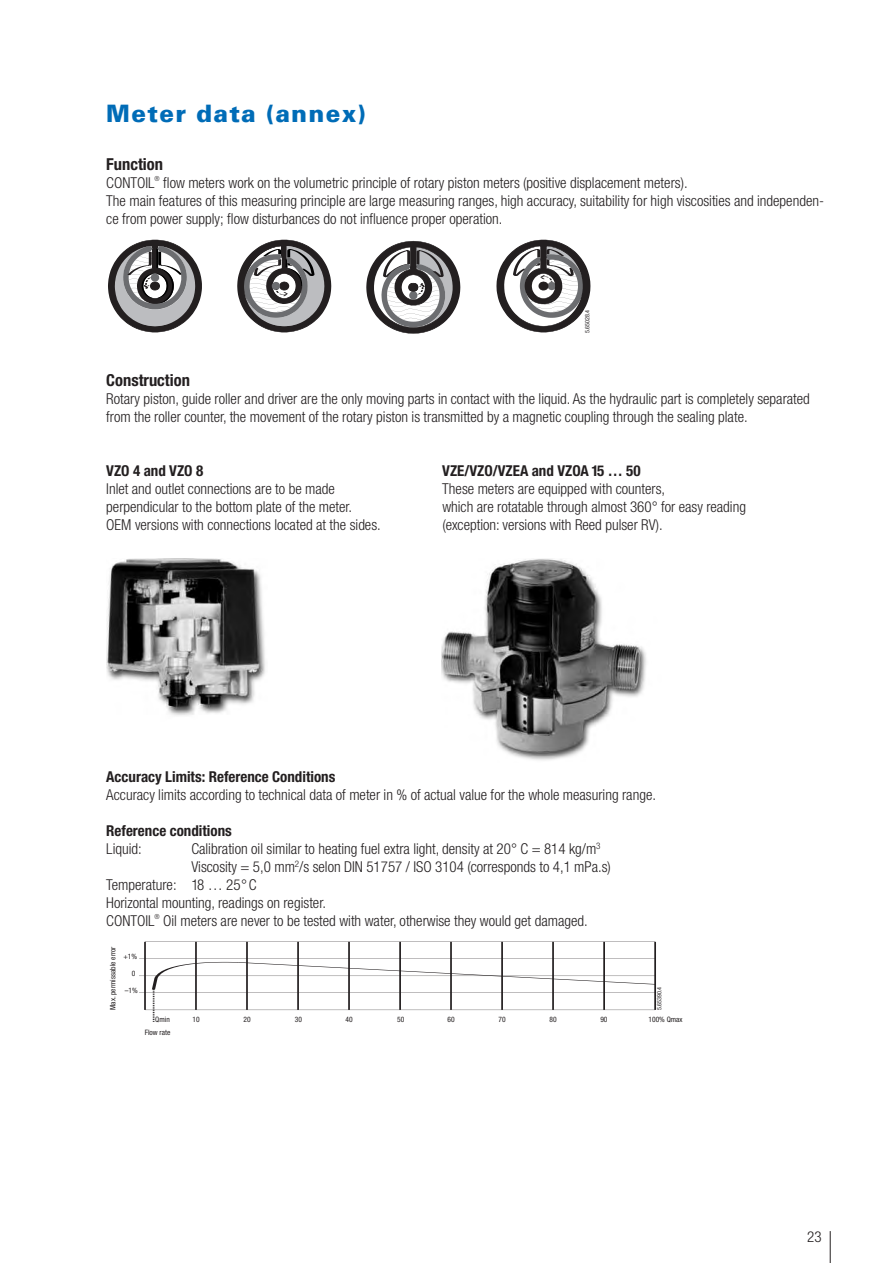
<style>
.page{position:relative;width:893px;height:1263px;background:#fff}
.page>*{position:absolute;margin:0;border:0;box-sizing:border-box;transform-origin:0 0}
.t1{font:900 24px "Univers";letter-spacing:.055em;color:#006cb7}
.t2{font:700 condensed 16.5px "Helvetica Neue";color:#231f20}
.t3{font:300 condensed 15px/18px "Helvetica Neue";color:#231f20}
.t4{font:700 condensed 15px "Helvetica Neue";color:#231f20}
.t5{font:condensed 7.5px "Helvetica Neue";color:#231f20}
</style>
<div class="page">
<hr style="left:830px;top:1231px;width:1px;height:32px;background:#231f20">
<svg style="left:108px;top:240px;width:94px;height:92px"></svg>
<svg style="left:237px;top:240px;width:94px;height:92px"></svg>
<svg style="left:366px;top:241px;width:94px;height:93px"></svg>
<svg style="left:497px;top:240px;width:93px;height:92px"></svg>
<img style="left:441px;top:558px;width:205px;height:202px">
<img style="left:106px;top:558px;width:159px;height:158px">
<hr style="left:139px;top:975px;width:516px;height:1px;background:#231f20">
<hr style="left:145px;top:942px;width:1px;height:68px;background:#231f20">
<hr style="left:139px;top:992px;width:516px;height:1px;background:#231f20">
<hr style="left:139px;top:958px;width:516px;height:1px;background:#231f20">
<hr style="left:145px;top:1010px;width:510px;height:1px;background:#231f20">
<hr style="left:145px;top:941px;width:510px;height:1px;background:#231f20">
<hr style="left:604px;top:942px;width:1px;height:68px;background:#231f20">
<hr style="left:553px;top:942px;width:1px;height:68px;background:#231f20">
<hr style="left:502px;top:942px;width:1px;height:68px;background:#231f20">
<hr style="left:451px;top:942px;width:1px;height:68px;background:#231f20">
<hr style="left:655px;top:942px;width:1px;height:68px;background:#231f20">
<hr style="left:400px;top:942px;width:1px;height:68px;background:#231f20">
<hr style="left:349px;top:942px;width:1px;height:68px;background:#231f20">
<hr style="left:298px;top:942px;width:1px;height:68px;background:#231f20">
<hr style="left:247px;top:942px;width:1px;height:68px;background:#231f20">
<hr style="left:196px;top:942px;width:1px;height:68px;background:#231f20">
<svg style="left:150px;top:961px;width:506px;height:61px"></svg>
<h1 class="t1" style="left:106px;top:104px;width:261px">Meter data (annex)</h1>
<p class="t2" style="left:106px;top:158px;width:58px">Function</p>
<p class="t3" style="left:106px;top:174px;width:719px">CONTOIL<sup>®</sup> flow meters work on the volumetric principle of rotary piston meters (positive displacement meters).<br>The main features of this measuring principle are large measuring ranges, high accuracy, suitability for high viscosities and independen&shy;ce from power supply; flow disturbances do not influence proper operation.</p>
<p class="t2" style="left:106px;top:374px;width:85px">Construction</p>
<p class="t3" style="left:106px;top:390px;width:705px">Rotary piston, guide roller and driver are the only moving parts in contact with the liquid. As the hydraulic part is completely separated from the roller counter, the movement of the rotary piston is transmitted by a magnetic coupling through the sealing plate.</p>
<p class="t4" style="left:106px;top:465px;width:98px">VZO 4 and VZO 8</p>
<p class="t4" style="left:442px;top:465px;width:200px">VZE/VZO/VZEA and VZOA 15 … 50</p>
<p class="t3" style="left:106px;top:480px;width:230px">Inlet and outlet connections are to be made</p>
<p class="t3" style="left:442px;top:480px;width:224px">These meters are equipped with counters,</p>
<p class="t3" style="left:106px;top:498px;width:247px">perpendicular to the bottom plate of the meter.</p>
<p class="t3" style="left:442px;top:498px;width:305px">which are rotatable through almost 360° for easy reading</p>
<p class="t3" style="left:106px;top:516px;width:276px">OEM versions with connections located at the sides.</p>
<p class="t3" style="left:442px;top:516px;width:222px">(exception: versions with Reed pulser RV).</p>
<p class="t4" style="left:106px;top:771px;width:231px">Accuracy Limits: Reference Conditions</p>
<p class="t3" style="left:106px;top:786px;width:551px">Accuracy limits according to technical data of meter in % of actual value for the whole measuring range.</p>
<p class="t4" style="left:106px;top:825px;width:127px">Reference conditions</p>
<p class="t3" style="left:106px;top:840px;width:37px">Liquid:</p>
<p class="t3" style="left:191px;top:840px;width:411px">Calibration oil similar to heating fuel extra light, density at 20° C = 814 kg/m<sup>3</sup></p>
<p class="t3" style="left:191px;top:858px;width:421px">Viscosity = 5,0 mm<sup>2</sup>/s selon DIN 51757 / ISO 3104 (corresponds to 4,1 mPa.s)</p>
<p class="t3" style="left:106px;top:876px;width:152px">Temperature: 18 … 25°C</p>
<p class="t3" style="left:106px;top:894px;width:221px">Horizontal mounting, readings on register.</p>
<p class="t3" style="left:106px;top:912px;width:483px">CONTOIL<sup>®</sup> Oil meters are never to be tested with water, otherwise they would get damaged.</p>
<p class="t5" style="left:123px;top:953px;width:15px">+1%</p>
<p class="t5" style="left:125px;top:987px;width:14px">–1%</p>
<p class="t5" style="left:155px;top:1016px;width:16px">Qmin</p>
<p class="t5" style="left:192px;top:1016px;width:9px">10</p>
<p class="t5" style="left:244px;top:1016px;width:9px">20</p>
<p class="t5" style="left:345px;top:1016px;width:9px">40</p>
<p class="t5" style="left:397px;top:1016px;width:9px">50</p>
<p class="t5" style="left:298px;top:1016px;width:5px">0</p>
<p class="t5" style="left:447px;top:1016px;width:9px">60</p>
<p class="t5" style="left:499px;top:1016px;width:9px">70</p>
<p class="t5" style="left:549px;top:1016px;width:9px">80</p>
<p class="t5" style="left:600px;top:1016px;width:9px">90</p>
<p class="t5" style="left:648px;top:1016px;width:36px">100% Qmax</p>
<p class="t5" style="left:145px;top:1030px;width:27px">Flow rate</p>
<p class="t3" style="left:807px;top:1229px;width:16px">23</p>
</div>
